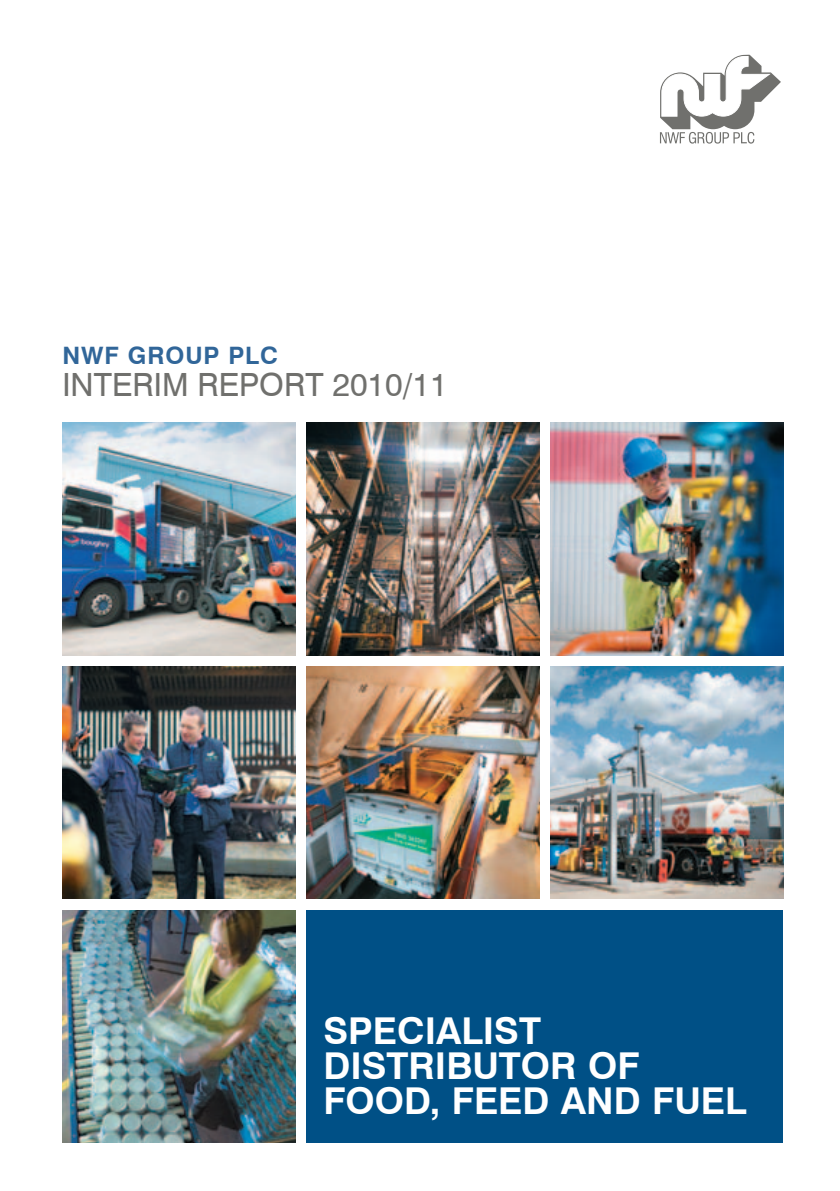
<style>
.page{position:relative;width:840px;height:1191px;background:#fff}
.page>*{position:absolute;margin:0;border:0;box-sizing:border-box;transform-origin:0 0}
.t1{font:700 37px/35px "Swiss 721 BT";color:#fff}
.t2{font:32px "Swiss 721 BT";color:#70706d}
.t3{font:700 24px "Swiss 721 BT";letter-spacing:.04em;color:#316699}
</style>
<div class="page">
<svg style="left:660px;top:55px;width:120px;height:89px"></svg>
<img style="left:550px;top:422px;width:232px;height:233px">
<img style="left:306px;top:422px;width:233px;height:233px">
<img style="left:62px;top:422px;width:233px;height:233px">
<div style="left:306px;top:910px;width:476px;height:232px;background:#005086"></div>
<img style="left:62px;top:666px;width:233px;height:233px">
<img style="left:306px;top:666px;width:233px;height:233px">
<img style="left:550px;top:666px;width:232px;height:233px">
<img style="left:62px;top:910px;width:233px;height:232px">
<p class="t3" style="left:62px;top:341px;width:217px">NWF GROUP PLC</p>
<p class="t2" style="left:62px;top:365px;width:386px">INTERIM REPORT 2010/11</p>
<p class="t1" style="left:323px;top:1013px;width:424px">SPECIALIST<br>DISTRIBUTOR OF<br>FOOD, FEED AND FUEL</p>
</div>
